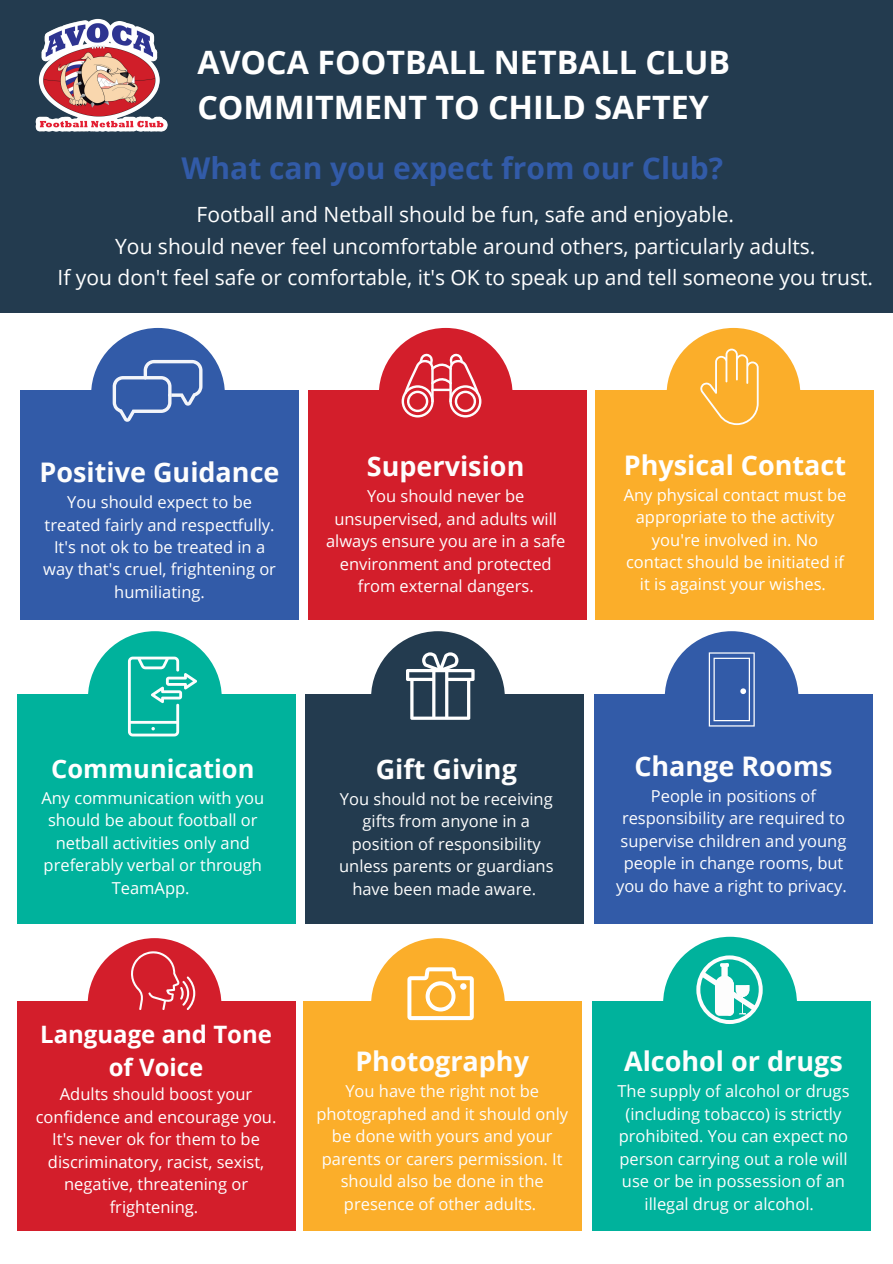
<style>
.page{position:relative;width:893px;height:1264px;background:#fff}
.page>*{position:absolute;margin:0;border:0;box-sizing:border-box;transform-origin:0 0}
.t1{font:700 32.25px/45px "Open Sans";color:#fff}
.t2{font:700 30px "Open Sans";color:#325ba8}
.t3{font:700 27px "Open Sans";color:#fdfdfd}
.t4{font:700 27px "Open Sans";color:#fff}
.t5{font:700 25.5px "Open Sans";color:#fff}
.t6{font:700 24px/32.5px "Open Sans";color:#fff;text-align:center}
.t7{font:21px/31.5px "Open Sans";color:#fff;text-align:center}
.t8{font:16.5px/22.5px "Open Sans";color:#fdfdfd;text-align:center}
.t9{font:16.5px/22.5px "Open Sans";color:#fff;text-align:center}
</style>
<div class="page">
<div style="left:0;top:0;width:892px;height:312px;background:#233b4f"></div>
<img style="left:35px;top:18px;width:133px;height:114px">
<div style="left:379px;top:328px;width:133px;height:134px;background:#d31e2b;border-radius:50%"></div>
<div style="left:308px;top:390px;width:278px;height:230px;background:#d31e2b"></div>
<svg style="left:401px;top:353px;width:80px;height:64px"></svg>
<div style="left:91px;top:328px;width:134px;height:134px;background:#325ba8;border-radius:50%"></div>
<div style="left:20px;top:390px;width:279px;height:230px;background:#325ba8"></div>
<svg style="left:113px;top:360px;width:89px;height:62px"></svg>
<div style="left:666px;top:328px;width:134px;height:134px;background:#fbae2a;border-radius:50%"></div>
<div style="left:595px;top:390px;width:279px;height:230px;background:#fbae2a"></div>
<div style="left:88px;top:631px;width:134px;height:134px;background:#00b29c;border-radius:50%"></div>
<div style="left:88px;top:938px;width:133px;height:133px;background:#d31e2b;border-radius:50%"></div>
<div style="left:593px;top:694px;width:279px;height:229px;background:#325ba8"></div>
<svg style="left:700px;top:348px;width:58px;height:77px"></svg>
<div style="left:17px;top:694px;width:279px;height:229px;background:#00b29c"></div>
<svg style="left:128px;top:656px;width:69px;height:80px"></svg>
<div style="left:17px;top:1000px;width:278px;height:230px;background:#d31e2b"></div>
<svg style="left:131px;top:951px;width:64px;height:59px"></svg>
<div style="left:371px;top:631px;width:134px;height:134px;background:#233b4f;border-radius:50%"></div>
<div style="left:305px;top:694px;width:279px;height:229px;background:#233b4f"></div>
<svg style="left:406px;top:652px;width:68px;height:67px"></svg>
<div style="left:664px;top:631px;width:134px;height:134px;background:#325ba8;border-radius:50%"></div>
<svg style="left:708px;top:652px;width:46px;height:74px"></svg>
<div style="left:371px;top:938px;width:134px;height:133px;background:#fbae2a;border-radius:50%"></div>
<div style="left:302px;top:1000px;width:279px;height:230px;background:#fbae2a"></div>
<div style="left:663px;top:936px;width:133px;height:134px;background:#00b29c;border-radius:50%"></div>
<div style="left:592px;top:1000px;width:278px;height:230px;background:#00b29c"></div>
<svg style="left:696px;top:955px;width:66px;height:69px"></svg>
<svg style="left:407px;top:967px;width:67px;height:53px"></svg>
<h1 class="t1" style="left:197px;top:39px;width:534px">AVOCA FOOTBALL NETBALL CLUB<br>COMMITMENT TO CHILD SAFTEY</h1>
<h2 class="t2" style="left:181px;top:147px;width:543px">What can you expect from our Club?</h2>
<p class="t7" style="left:58px;top:198px;width:816px">Football and Netball should be fun, safe and enjoyable.<br>You should never feel uncomfortable around others, particularly adults.<br>If you don't feel safe or comfortable, it's OK to speak up and tell someone you trust.</p>
<h3 class="t3" style="left:40px;top:453px;width:241px">Positive Guidance</h3>
<p class="t8" style="left:43px;top:490px;width:234px">You should expect to be treated fairly and respectfully.<br>It's not ok to be treated in a way that's cruel, frightening or humiliating.</p>
<h3 class="t3" style="left:367px;top:447px;width:159px">Supervision</h3>
<p class="t8" style="left:326px;top:484px;width:241px">You should never be unsupervised, and adults will always ensure you are in a safe environment and protected from external dangers.</p>
<h3 class="t4" style="left:623px;top:446px;width:224px">Physical Contact</h3>
<p class="t9" style="left:623px;top:483px;width:224px">Any physical contact must be appropriate to the activity you're involved in. No contact should be initiated if it is against your wishes.</p>
<h3 class="t5" style="left:51px;top:750px;width:205px">Communication</h3>
<p class="t9" style="left:41px;top:786px;width:224px">Any communication with you should be about football or netball activities only and preferably verbal or through<br>TeamApp.</p>
<h3 class="t3" style="left:375px;top:750px;width:143px">Gift Giving</h3>
<p class="t8" style="left:339px;top:787px;width:216px">You should not be receiving gifts from anyone in a position of responsibility unless parents or guardians have been made aware.</p>
<h3 class="t3" style="left:634px;top:747px;width:200px">Change Rooms</h3>
<p class="t8" style="left:616px;top:784px;width:232px">People in positions of responsibility are required to supervise children and young people in change rooms, but you do have a right to privacy.</p>
<h3 class="t6" style="left:40px;top:1017px;width:233px">Language and Tone of Voice</h3>
<p class="t9" style="left:36px;top:1082px;width:242px">Adults should boost your confidence and encourage you.<br>It's never ok for them to be discriminatory, racist, sexist, negative, threatening or frightening.</p>
<h3 class="t3" style="left:355px;top:1042px;width:175px">Photography</h3>
<p class="t8" style="left:316px;top:1079px;width:253px">You have the right not be photographed and it should only be done with yours and your parents or carers permission. It should also be done in the presence of other adults.</p>
<h3 class="t3" style="left:624px;top:1042px;width:220px">Alcohol or drugs</h3>
<p class="t8" style="left:617px;top:1079px;width:233px">The supply of alcohol or drugs (including tobacco) is strictly prohibited. You can expect no person carrying out a role will use or be in possession of an illegal drug or alcohol.</p>
</div>
